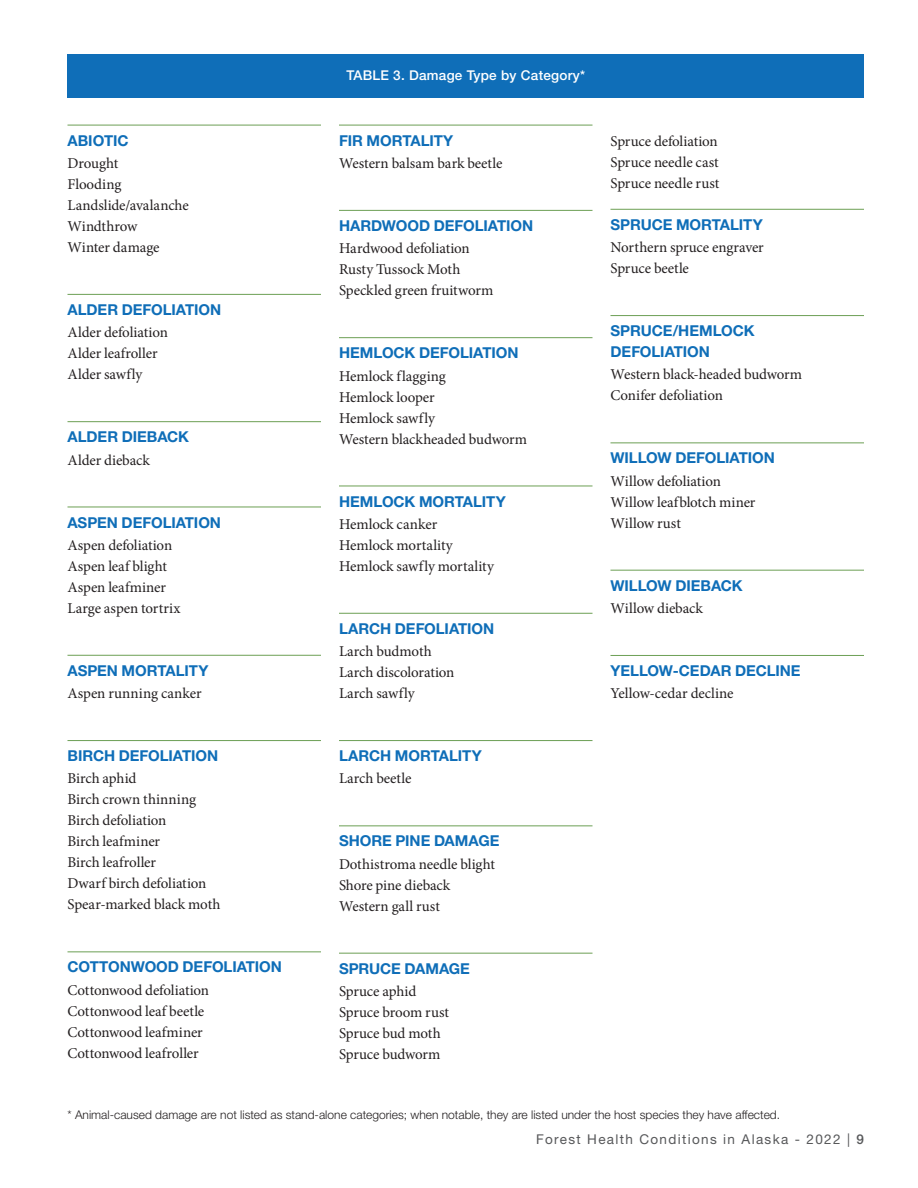
<style>
.page{position:relative;width:918px;height:1188px;background:#fff}
.page>*{position:absolute;margin:0;border:0;box-sizing:border-box;transform-origin:0 0}
.t1{font:15px/21px "Minion Pro";letter-spacing:-.005em;color:#231f20}
.t2{font:700 15px/21px "Helvetica Neue LT Std";letter-spacing:-.005em;color:#0f6eb8}
.t3{font:13.5px "Helvetica Neue LT Std";letter-spacing:.1em;color:#57585a}
.t4{font:500 13.5px "Helvetica Neue LT Std";letter-spacing:.02em;color:#fff}
.t5{font:300 12px "Helvetica Neue LT Std";color:#231f20}
.s1{font-family:"Helvetica Neue LT Std";font-weight:700;color:#0f6eb8}
.s2{font-weight:500}
</style>
<div class="page">
<hr style="left:610px;top:655px;width:254px;height:1px;background:#6c9f54">
<hr style="left:610px;top:570px;width:254px;height:1px;background:#6c9f54">
<hr style="left:610px;top:442px;width:254px;height:1px;background:#6c9f54">
<hr style="left:610px;top:315px;width:254px;height:1px;background:#6c9f54">
<hr style="left:610px;top:209px;width:254px;height:1px;background:#6c9f54">
<hr style="left:339px;top:953px;width:253px;height:1px;background:#6c9f54">
<hr style="left:339px;top:825px;width:253px;height:1px;background:#6c9f54">
<hr style="left:339px;top:740px;width:253px;height:1px;background:#6c9f54">
<hr style="left:339px;top:613px;width:253px;height:1px;background:#6c9f54">
<hr style="left:339px;top:486px;width:253px;height:1px;background:#6c9f54">
<hr style="left:339px;top:337px;width:253px;height:1px;background:#6c9f54">
<hr style="left:339px;top:210px;width:253px;height:1px;background:#6c9f54">
<hr style="left:339px;top:125px;width:253px;height:1px;background:#6c9f54">
<hr style="left:68px;top:951px;width:253px;height:1px;background:#6c9f54">
<hr style="left:68px;top:740px;width:253px;height:1px;background:#6c9f54">
<hr style="left:68px;top:655px;width:253px;height:1px;background:#6c9f54">
<hr style="left:68px;top:507px;width:253px;height:1px;background:#6c9f54">
<hr style="left:68px;top:421px;width:253px;height:1px;background:#6c9f54">
<hr style="left:68px;top:294px;width:253px;height:1px;background:#6c9f54">
<hr style="left:68px;top:125px;width:253px;height:1px;background:#6c9f54">
<div style="left:68px;top:54px;width:796px;height:43px;background:#0f6eb8"></div>
<p class="t2" style="left:68px;top:130px;width:63px">ABIOTIC</p>
<p class="t1" style="left:68px;top:153px;width:123px">Drought<br>Flooding<br>Landslide/avalanche<br>Windthrow<br>Winter damage</p>
<p class="t2" style="left:68px;top:299px;width:155px">ALDER DEFOLIATION</p>
<p class="t1" style="left:68px;top:322px;width:102px">Alder defoliation<br>Alder leafroller<br>Alder sawfly</p>
<p class="t2" style="left:68px;top:426px;width:123px">ALDER DIEBACK</p>
<p class="t1" style="left:68px;top:449px;width:84px">Alder dieback</p>
<p class="t2" style="left:68px;top:511px;width:155px">ASPEN DEFOLIATION</p>
<p class="t1" style="left:68px;top:535px;width:115px">Aspen defoliation<br>Aspen leaf blight<br>Aspen leafminer<br>Large aspen tortrix</p>
<p class="t2" style="left:68px;top:660px;width:142px">ASPEN MORTALITY</p>
<p class="t1" style="left:68px;top:683px;width:136px">Aspen running canker</p>
<p class="t2" style="left:68px;top:745px;width:152px">BIRCH DEFOLIATION</p>
<p class="t1" style="left:68px;top:768px;width:155px">Birch aphid<br>Birch crown thinning<br>Birch defoliation<br>Birch leafminer<br>Birch leafroller<br>Dwarf birch defoliation<br>Spear-marked black moth</p>
<h2 class="t4" style="left:346px;top:68px;width:240px">TABLE 3. Damage Type by Category*</h2>
<p class="t2" style="left:339px;top:130px;width:116px">FIR MORTALITY</p>
<p class="t1" style="left:339px;top:153px;width:165px">Western balsam bark beetle</p>
<p class="t2" style="left:339px;top:215px;width:196px">HARDWOOD DEFOLIATION</p>
<p class="t1" style="left:339px;top:238px;width:156px">Hardwood defoliation<br>Rusty Tussock Moth<br>Speckled green fruitworm</p>
<p class="t2" style="left:339px;top:342px;width:181px">HEMLOCK DEFOLIATION</p>
<p class="t1" style="left:339px;top:365px;width:190px">Hemlock flagging<br>Hemlock looper<br>Hemlock sawfly<br>Western blackheaded budworm</p>
<p class="t2" style="left:339px;top:490px;width:168px">HEMLOCK MORTALITY</p>
<p class="t1" style="left:339px;top:514px;width:157px">Hemlock canker<br>Hemlock mortality<br>Hemlock sawfly mortality</p>
<p class="t2" style="left:339px;top:618px;width:157px">LARCH DEFOLIATION</p>
<p class="t1" style="left:339px;top:641px;width:117px">Larch budmoth<br>Larch discoloration<br>Larch sawfly</p>
<p class="t2" style="left:339px;top:745px;width:144px">LARCH MORTALITY</p>
<p class="t1" style="left:339px;top:768px;width:74px">Larch beetle</p>
<p class="t2" style="left:339px;top:830px;width:162px">SHORE PINE DAMAGE</p>
<p class="t1" style="left:339px;top:854px;width:158px">Dothistroma needle blight<br>Shore pine dieback<br>Western gall rust</p>
<p class="t2" style="left:68px;top:956px;width:216px">COTTONWOOD DEFOLIATION</p>
<p class="t2" style="left:339px;top:958px;width:133px">SPRUCE DAMAGE</p>
<p class="t1" style="left:68px;top:980px;width:143px">Cottonwood defoliation</p>
<p class="t1" style="left:339px;top:981px;width:79px">Spruce aphid</p>
<p class="t1" style="left:68px;top:1001px;width:138px">Cottonwood leaf beetle</p>
<p class="t1" style="left:339px;top:1002px;width:112px">Spruce broom rust</p>
<p class="t1" style="left:68px;top:1022px;width:137px">Cottonwood leafminer</p>
<p class="t1" style="left:339px;top:1023px;width:103px">Spruce bud moth</p>
<p class="t1" style="left:68px;top:1043px;width:133px">Cottonwood leafroller</p>
<p class="t1" style="left:339px;top:1044px;width:103px">Spruce budworm</p>
<p class="t1" style="left:610px;top:131px;width:110px;text-align:justify">Spruce defoliation Spruce needle cast Spruce needle rust</p>
<p class="t1" style="left:610px;top:214px;width:155px;line-height:21.6px;text-align:justify"><span class="s1">SPRUCE MORTALITY </span>Northern spruce engraver Spruce beetle</p>
<p class="t2" style="left:610px;top:320px;width:146px">SPRUCE/HEMLOCK<br>DEFOLIATION</p>
<p class="t1" style="left:610px;top:364px;width:193px">Western black-headed budworm<br>Conifer defoliation</p>
<p class="t2" style="left:610px;top:447px;width:166px">WILLOW DEFOLIATION</p>
<p class="t1" style="left:610px;top:471px;width:146px">Willow defoliation<br>Willow leafblotch miner<br>Willow rust</p>
<p class="t2" style="left:610px;top:575px;width:134px">WILLOW DIEBACK</p>
<p class="t1" style="left:610px;top:598px;width:94px">Willow dieback</p>
<p class="t2" style="left:610px;top:660px;width:192px">YELLOW-CEDAR DECLINE</p>
<p class="t1" style="left:610px;top:683px;width:125px">Yellow-cedar decline</p>
<p class="t5" style="left:68px;top:1107px;width:714px">* Animal-caused damage are not listed as stand-alone categories; when notable, they are listed under the host species they have affected.</p>
<p class="t3" style="left:536px;top:1131px;width:329px">Forest Health Conditions in Alaska - 2022 | <span class="s2">9</span></p>
</div>
